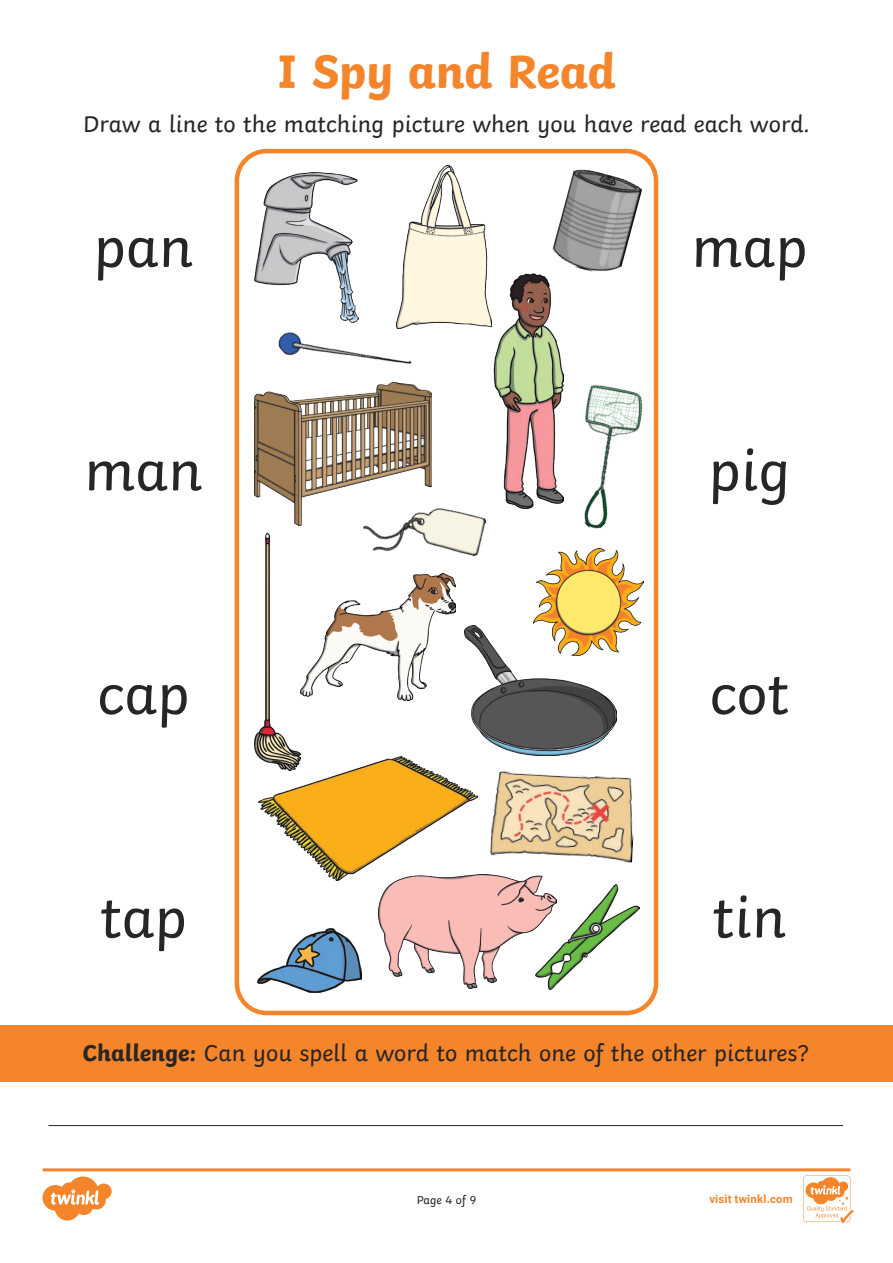
<style>
.page{position:relative;width:893px;height:1263px;background:#fff}
.page>*{position:absolute;margin:0;border:0;box-sizing:border-box;transform-origin:0 0}
.KS1_Body_Copy{font:60px "Twinkl";color:#282526}
.Heading_1{font:700 49.5px "Twinkl";letter-spacing:-.01em;color:#f5852a}
.KS1_Body_Copy-2{font:24px "Twinkl";color:#282526}
.t1{font:12px "Twinkl";letter-spacing:-.005em;color:#282526}
.t2{font:700 11.4px "Roboto";letter-spacing:.02em;color:#f5852a}
.s1{font-weight:700}
</style>
<div class="page">
<svg style="left:43px;top:1168px;width:810px;height:55px"></svg>
<div style="left:0;top:1025px;width:893px;height:56px;background:#f5852a"></div>
<div style="left:235px;top:149px;width:423px;height:866px;border:4px solid #f5852a;border-radius:30px"></div>
<img style="left:254px;top:172px;width:104px;height:113px">
<img style="left:275px;top:283px;width:136px;height:82px">
<img style="left:465px;top:625px;width:151px;height:131px">
<img style="left:552px;top:169px;width:91px;height:103px">
<img style="left:493px;top:274px;width:69px;height:234px">
<img style="left:258px;top:756px;width:220px;height:124px">
<img style="left:490px;top:771px;width:144px;height:91px">
<img style="left:363px;top:494px;width:131px;height:63px">
<img style="left:378px;top:875px;width:165px;height:113px">
<img style="left:254px;top:382px;width:178px;height:144px">
<img style="left:258px;top:928px;width:103px;height:64px">
<img style="left:535px;top:885px;width:104px;height:104px">
<img style="left:300px;top:573px;width:155px;height:128px">
<img style="left:534px;top:548px;width:110px;height:107px">
<img style="left:254px;top:533px;width:46px;height:237px">
<img style="left:397px;top:166px;width:95px;height:162px">
<img style="left:520px;top:367px;width:139px;height:166px">
<hr style="left:48px;top:1125px;width:795px;height:1px;background:#282526">
<p class="Heading_1" style="left:277px;top:31px;width:340px">I Spy and Read</p>
<p class="KS1_Body_Copy-2" style="left:83px;top:106px;width:728px">Draw a line to the matching picture when you have read each word.</p>
<p class="KS1_Body_Copy" style="left:94px;top:200px;width:101px">pan</p>
<p class="KS1_Body_Copy" style="left:84px;top:424px;width:120px">man</p>
<p class="KS1_Body_Copy" style="left:97px;top:647px;width:94px">cap</p>
<p class="KS1_Body_Copy" style="left:100px;top:871px;width:88px">tap</p>
<p class="KS1_Body_Copy" style="left:691px;top:200px;width:118px">map</p>
<p class="KS1_Body_Copy" style="left:708px;top:424px;width:83px">pig</p>
<p class="KS1_Body_Copy" style="left:710px;top:647px;width:81px">cot</p>
<p class="KS1_Body_Copy" style="left:712px;top:871px;width:75px">tin</p>
<p class="KS1_Body_Copy-2" style="left:82px;top:1034px;width:728px"><span class="s1">Challenge:</span> Can you spell a word to match one of the other pictures?</p>
<p class="t1" style="left:417px;top:1191px;width:61px">Page 4 of 9</p>
<p class="t2" style="left:709px;top:1191px;width:85px">visit twinkl.com</p>
</div>
